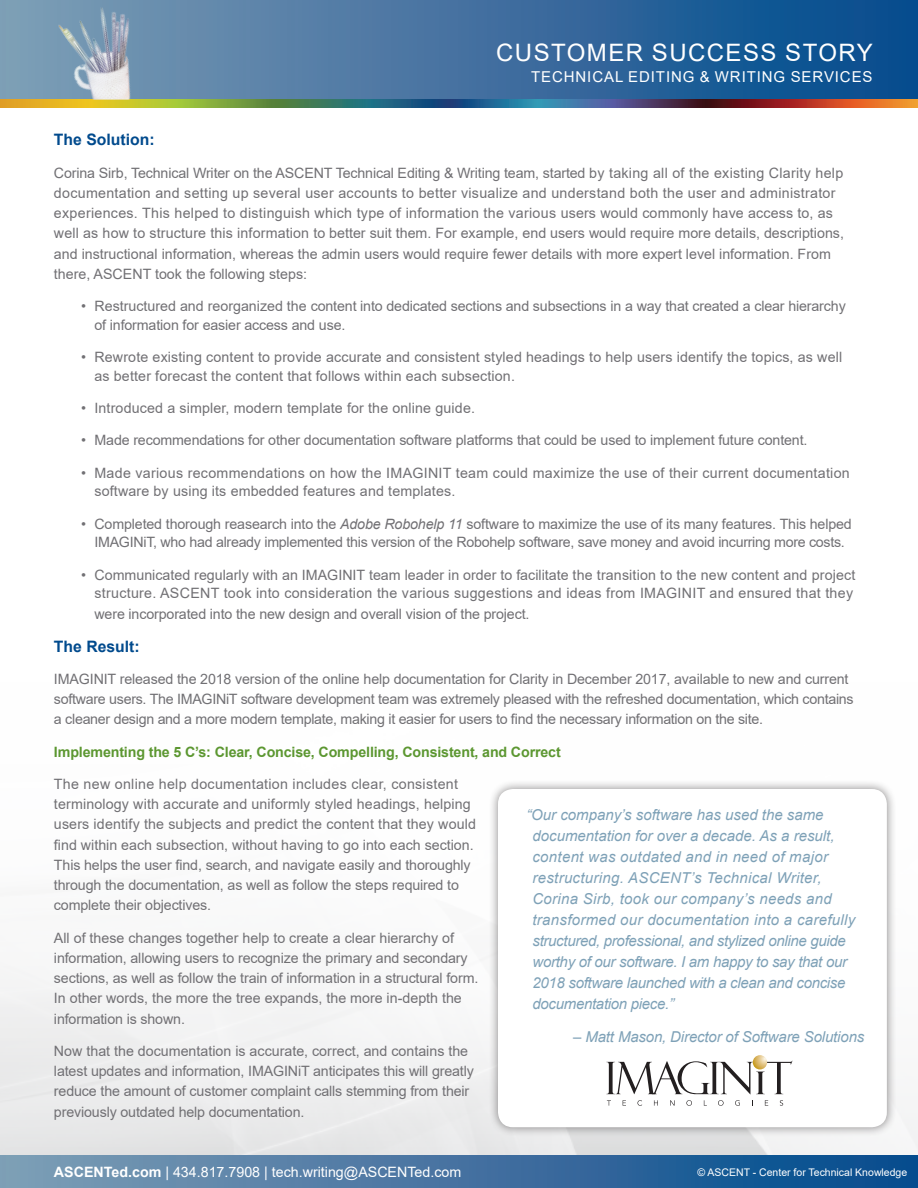
<style>
.page{position:relative;width:918px;height:1188px;background:#fff}
.page>*{position:absolute;margin:0;border:0;box-sizing:border-box;transform-origin:0 0}
.t1{font:24px "Arial";letter-spacing:.06em;color:#fff}
.t2{font:700 15.75px "Arial";color:#004a8d}
.t3{font:italic 15px/21px "Arial";color:#7ea1b7}
.t4{font:15px "Arial";letter-spacing:.06em;color:#fff}
.t5{font:14.25px/20.2px "Arial";color:#717074}
.t6{font:14.25px/20.2px "Arial";letter-spacing:-.02em;color:#717074;text-align:center}
.t7{font:14.25px/18.8px "Arial";letter-spacing:.02em;color:#717074}
.t8{font:700 14.25px "Arial";letter-spacing:-.01em;color:#5c9731}
.t9{font:14.25px "Arial";color:#fff}
.t10{font:10.5px "Arial";color:#fff}
.s1{font-style:italic}
.s2{font-weight:700}
</style>
<div class="page">
<div style="left:0;top:0;width:918px;height:103px;background:linear-gradient(to right,#819db5,#02498d)"></div>
<div style="left:0;top:1155px;width:918px;height:33px;background:linear-gradient(to right,#819db5,#02498d)"></div>
<svg style="left:0;top:100px;width:918px;height:7px;background:#787250"></svg>
<img style="left:40px;top:8px;width:123px;height:92px">
<div style="left:488px;top:779px;width:408px;height:358px;background:#231f20;opacity:.5"></div>
<div style="left:498px;top:789px;width:389px;height:338px;background:#fff;border-radius:15px"></div>
<svg style="left:753px;top:1055px;width:14px;height:14px"></svg>
<svg style="left:606px;top:1061px;width:186px;height:45px"></svg>
<h1 class="t1" style="left:496px;top:36px;width:378px">CUSTOMER SUCCESS STORY</h1>
<p class="t4" style="left:531px;top:66px;width:55px">Technical</p>
<p class="t4" style="left:628px;top:66px;width:32px">Editing</p>
<p class="t4" style="left:700px;top:66px;width:41px">&amp; Writing</p>
<p class="t4" style="left:791px;top:66px;width:55px">Services</p>
<p class="t2" style="left:54px;top:129px;width:102px">The Solution:</p>
<p class="t5" style="left:54px;top:162px;width:792px">Corina Sirb, Technical Writer on the ASCENT Technical Editing &amp; Writing team, started by taking all of the existing Clarity help documentation and setting up several user accounts to better visualize and understand both the user and administrator experiences. This helped to distinguish which type of information the various users would commonly have access to, as well as how to structure this information to better suit them. For example, end users would require more details, descriptions, and instructional information, whereas the admin users would require fewer details with more expert level information. From there, ASCENT took the following steps:</p>
<p class="t5" style="left:94px;top:297px;width:753px;line-height:18.8px;text-indent:-13px">• Restructured and reorganized the content into dedicated sections and subsections in a way that created a clear hierarchy of information for easier access and use.</p>
<p class="t5" style="left:94px;top:348px;width:749px;line-height:18.8px;text-indent:-13px">• Rewrote existing content to provide accurate and consistent styled headings to help users identify the topics, as well as better forecast the content that follows within each subsection.</p>
<p class="t5" style="left:81px;top:398px;width:396px">• Introduced a simpler, modern template for the online guide.</p>
<p class="t5" style="left:81px;top:430px;width:728px">• Made recommendations for other documentation software platforms that could be used to implement future content.</p>
<p class="t7" style="left:94px;top:463px;width:757px;text-indent:-13px">• Made various recommendations on how the IMAGINIT team could maximize the use of their current documentation software by using its embedded features and templates.</p>
<p class="t6" style="left:81px;top:514px;width:772px;line-height:18.8px">• Completed thorough reasearch into the <span class="s1">Adobe Robohelp 11</span> software to maximize the use of its many features. This helped<br>IMAGINiT, who had already implemented this version of the Robohelp software, save money and avoid incurring more costs.</p>
<p class="t5" style="left:81px;top:565px;width:776px;line-height:18.8px;text-align:right">• Communicated regularly with an IMAGINIT team leader in order to facilitate the transition to the new content and project structure. ASCENT took into consideration the various suggestions and ideas from IMAGINIT and ensured that they</p>
<p class="t5" style="left:94px;top:603px;width:437px">were incorporated into the new design and overall vision of the project.</p>
<p class="t2" style="left:54px;top:635px;width:87px">The Result:</p>
<p class="t6" style="left:54px;top:669px;width:801px;text-align:left">IMAGINIT released the 2018 version of the online help documentation for Clarity in December 2017, available to new and current software users. The IMAGINiT software development team was extremely pleased with the refreshed documentation, which contains a cleaner design and a more modern template, making it easier for users to find the necessary information on the site.</p>
<p class="t8" style="left:54px;top:742px;width:508px">Implementing the 5 C’s: Clear, Concise, Compelling, Consistent, and Correct</p>
<p class="t5" style="left:54px;top:774px;width:424px">The new online help documentation includes clear, consistent terminology with accurate and uniformly styled headings, helping users identify the subjects and predict the content that they would find within each subsection, without having to go into each section.<br>This helps the user find, search, and navigate easily and thoroughly through the documentation, as well as follow the steps required to complete their objectives.</p>
<p class="t5" style="left:54px;top:927px;width:426px">All of these changes together help to create a clear hierarchy of information, allowing users to recognize the primary and secondary sections, as well as follow the train of information in a structural form.<br>In other words, the more the tree expands, the more in-depth the information is shown.</p>
<p class="t5" style="left:54px;top:1041px;width:421px">Now that the documentation is accurate, correct, and contains the latest updates and information, IMAGINiT anticipates this will greatly reduce the amount of customer complaint calls stemming from their previously outdated help documentation.</p>
<p class="t3" style="left:532px;top:804px;width:324px;text-indent:-6px">“Our company’s software has used the same documentation for over a decade. As a result, content was outdated and in need of major restructuring. ASCENT’s Technical Writer, Corina Sirb, took our company’s needs and transformed our documentation into a carefully structured, professional, and stylized online guide worthy of our software. I am happy to say that our 2018 software launched with a clean and concise documentation piece.”</p>
<p class="t3" style="left:573px;top:1026px;width:293px">– Matt Mason, Director of Software Solutions</p>
<p class="t9" style="left:54px;top:1162px;width:409px"><span class="s2">ASCENTed.com</span> | 434.817.7908 | tech.writing@ASCENTed.com</p>
<p class="t10" style="left:697px;top:1165px;width:211px">© ASCENT - Center for Technical Knowledge</p>
</div>
